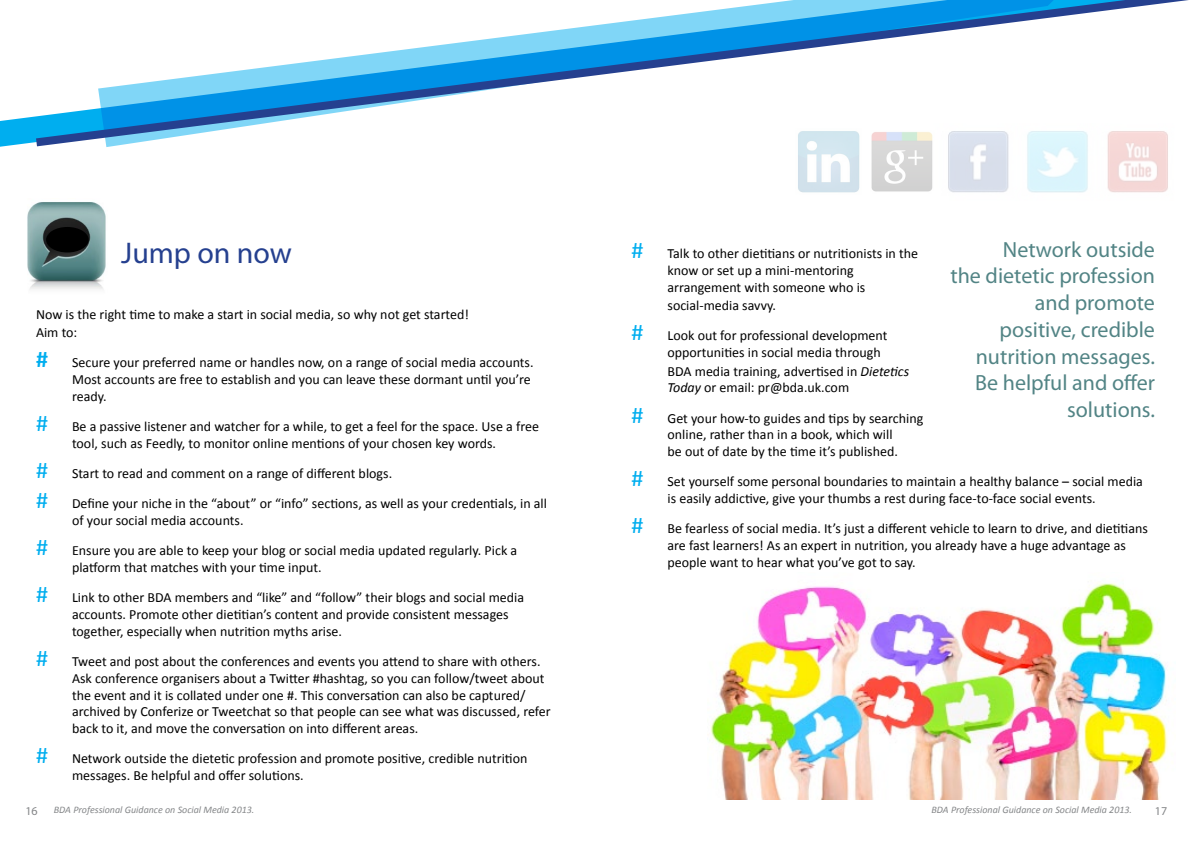
<style>
.page{position:relative;width:1191px;height:842px;background:#fff}
.page>*{position:absolute;margin:0;border:0;box-sizing:border-box;transform-origin:0 0}
.t1{font:30px "Myriad Pro";color:#25408f}
.t2{font:22px/26.6px "Myriad Pro";color:#528485;text-align:right}
.t3{font:14px/16.8px "Calibri";color:#000}
.t4{font:12px "Myriad Pro";color:#848688}
.t5{font:italic 10px "Calibri";color:#848688}
.s1{font-weight:700;font-size:24px;color:#00aeef}
.s2{font-size:24px;color:#00aeef}
.s3{font-style:italic}
</style>
<div class="page">
<img style="left:871px;top:151px;width:297px;height:42px">
<img style="left:798px;top:151px;width:62px;height:42px">
<svg style="left:28px;top:0;width:1161px;height:151px"></svg>
<img style="left:27px;top:202px;width:79px;height:87px">
<div style="left:46px;top:227px;width:43px;height:25px;background:#000;border-radius:50%"></div>
<img style="left:710px;top:583px;width:458px;height:216px">
<h1 class="t1" style="left:121px;top:234px;width:172px">Jump on now</h1>
<p class="t3" style="left:36px;top:305px;width:434px;line-height:18.2px">Now is the right time to make a start in social media, so why not get started!<br>Aim to:</p>
<p class="t3" style="left:72px;top:354px;width:463px;text-indent:-36px"><span class="s1">#</span> Secure your preferred name or handles now, on a range of social media accounts.<br>Most accounts are free to establish and you can leave these dormant until you’re ready.</p>
<p class="t3" style="left:36px;top:418px;width:504px;text-align:center"><span class="s2">#</span> Be a passive listener and watcher for a while, to get a feel for the space. Use a free tool, such as Feedly, to monitor online mentions of your chosen key words.</p>
<p class="t3" style="left:36px;top:458px;width:512px;line-height:30.2px"><span class="s2">#</span> Start to read and comment on a range of different blogs.<br><span class="s2">#</span> Define your niche in the “about” or “info” sections, as well as your credentials, in all</p>
<p class="t3" style="left:36px;top:505px;width:483px;line-height:30.2px;text-indent:36px">of your social media accounts.<br><span class="s2">#</span> Ensure you are able to keep your blog or social media updated regularly. Pick a</p>
<p class="t3" style="left:36px;top:552px;width:489px;line-height:30.2px;text-indent:36px">platform that matches with your time input.<br><span class="s2">#</span> Link to other BDA members and “like” and “follow” their blogs and social media</p>
<p class="t3" style="left:72px;top:606px;width:438px">accounts. Promote other dietitian’s content and provide consistent messages together, especially when nutrition myths arise.</p>
<p class="t3" style="left:72px;top:653px;width:480px;text-indent:-36px"><span class="s2">#</span> Tweet and post about the conferences and events you attend to share with others.<br>Ask conference organisers about a Twitter #hashtag, so you can follow/tweet about the event and it is collated under one #. This conversation can also be captured/ archived by Conferize or Tweetchat so that people can see what was discussed, refer back to it, and move the conversation on into different areas.</p>
<p class="t3" style="left:72px;top:750px;width:457px;text-indent:-36px"><span class="s2">#</span> Network outside the dietetic profession and promote positive, credible nutrition messages. Be helpful and offer solutions.</p>
<h2 class="t2" style="left:950px;top:236px;width:206px">Network outside<br>the dietetic profession and promote<br>positive, credible nutrition messages.<br>Be helpful and offer solutions.</h2>
<p class="t3" style="left:667px;top:245px;width:252px;text-indent:-36px"><span class="s2">#</span> Talk to other dietitians or nutritionists in the know or set up a mini-mentoring arrangement with someone who is</p>
<p class="t3" style="left:631px;top:291px;width:257px;line-height:30.2px;text-indent:36px">social-media savvy.<br><span class="s2">#</span> Look out for professional development</p>
<p class="t3" style="left:667px;top:344px;width:243px;line-height:18.2px">opportunities in social media through<br>BDA media training, advertised in <span class="s3">Dietetics</span></p>
<p class="t3" style="left:631px;top:373px;width:293px;line-height:30.2px;text-indent:36px"><span class="s3">Today</span> or email: pr@bda.uk.com<br><span class="s2">#</span> Get your how-to guides and tips by searching</p>
<p class="t3" style="left:667px;top:426px;width:232px">online, rather than in a book, which will be out of date by the time it’s published.</p>
<p class="t3" style="left:667px;top:473px;width:477px;text-indent:-36px"><span class="s2">#</span> Set yourself some personal boundaries to maintain a healthy balance – social media is easily addictive, give your thumbs a rest during face-to-face social events.</p>
<p class="t3" style="left:667px;top:520px;width:482px;text-indent:-36px"><span class="s2">#</span> Be fearless of social media. It’s just a different vehicle to learn to drive, and dietitians are fast learners! As an expert in nutrition, you already have a huge advantage as people want to hear what you’ve got to say.</p>
<p class="t4" style="left:25px;top:803px;width:14px">16</p>
<p class="t5" style="left:54px;top:803px;width:202px">BDA Professional Guidance on Social Media 2013.</p>
<p class="t5" style="left:931px;top:803px;width:202px">BDA Professional Guidance on Social Media 2013.</p>
<p class="t4" style="left:1155px;top:803px;width:14px">17</p>
</div>
